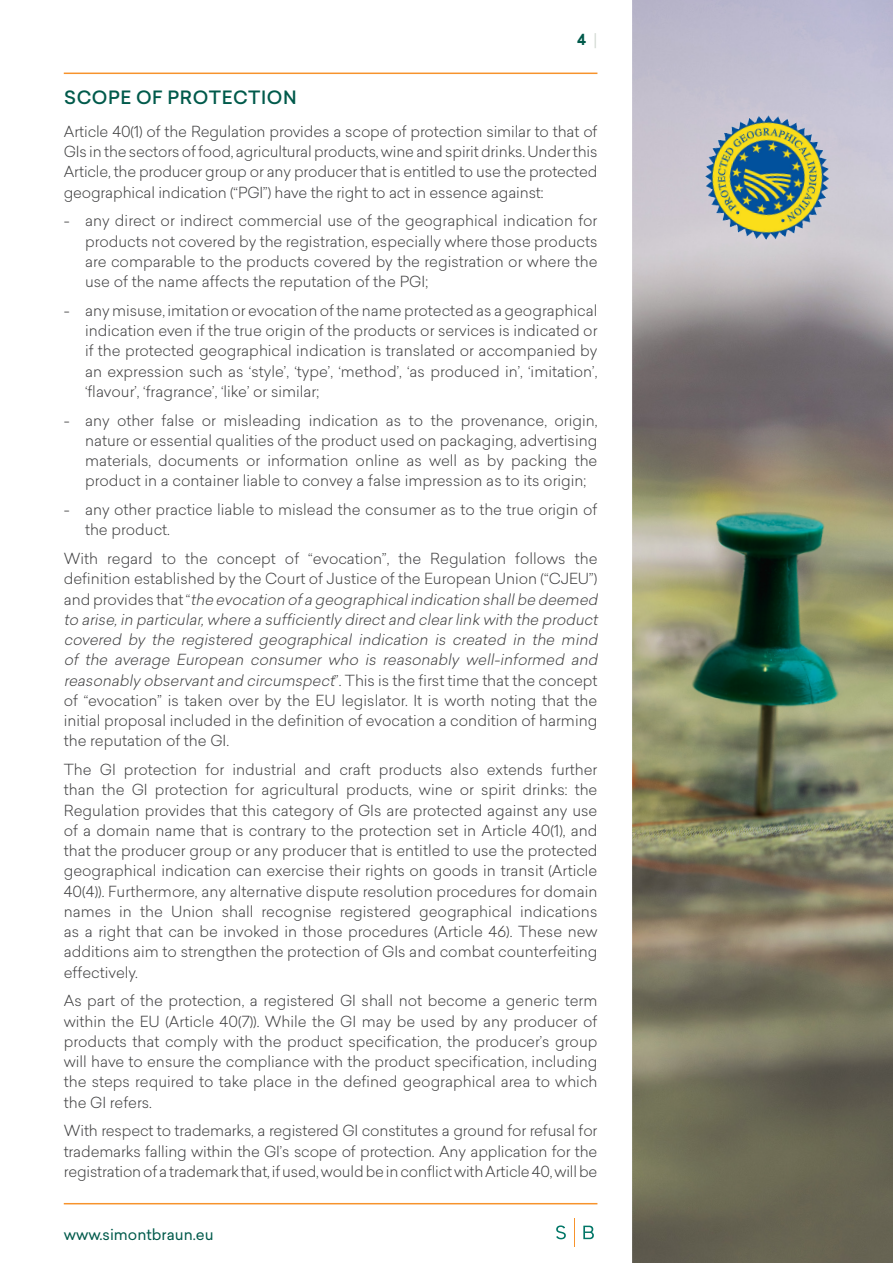
<style>
.page{position:relative;width:893px;height:1263px;background:#fff}
.page>*{position:absolute;margin:0;border:0;box-sizing:border-box;transform-origin:0 0}
.Titre_1_-_green_bold_underlined{font:500 18px "Sailec";letter-spacing:.03em;color:#005a4b}
.Intro{font:300 15px/20.2px "Sailec";color:#3e3e3f;text-align:justify}
.t1{font:15px "Sailec";color:#005a4b}
.t2{font:700 15px "Sailec";color:#005a4b}
.s1{font-family:"Klavika";font-weight:500;color:#d1d7d1}
.s2{font-style:italic}
</style>
<div class="page">
<hr style="left:64px;top:1203px;width:533px;height:1px;background:#f7932c">
<svg style="left:574px;top:1218px;width:1px;height:28px"></svg>
<svg style="left:556px;top:1225px;width:10px;height:14px"></svg>
<svg style="left:583px;top:1225px;width:11px;height:14px"></svg>
<img style="left:632px;top:0;width:261px;height:1263px">
<img style="left:632px;top:55px;width:261px;height:246px">
<hr style="left:64px;top:73px;width:533px;height:1px;background:#f7932c">
<p class="t2" style="left:577px;top:28px;width:22px">4 <span class="s1">|</span></p>
<p class="Titre_1_-_green_bold_underlined" style="left:64px;top:85px;width:234px">SCOPE OF PROTECTION</p>
<p class="Intro" style="left:64px;top:121px;width:535px">Article 40(1) of the Regulation provides a scope of protection similar to that of GIs in the sectors of food, agricultural products, wine and spirit drinks. Under this Article, the producer group or any producer that is entitled to use the protected geographical indication (“PGI”) have the right to act in essence against:</p>
<p class="Intro" style="left:85px;top:210px;width:514px;text-indent:-21px">- any direct or indirect commercial use of the geographical indication for products not covered by the registration, especially where those products are comparable to the products covered by the registration or where the use of the name affects the reputation of the PGI;</p>
<p class="Intro" style="left:85px;top:300px;width:514px;text-indent:-21px">- any misuse, imitation or evocation of the name protected as a geographical indication even if the true origin of the products or services is indicated or if the protected geographical indication is translated or accompanied by an expression such as ‘style’, ‘type’, ‘method’, ‘as produced in’, ‘imitation’, ‘flavour’, ‘fragrance’, ‘like’ or similar;</p>
<p class="Intro" style="left:85px;top:410px;width:514px;text-indent:-21px">- any other false or misleading indication as to the provenance, origin, nature or essential qualities of the product used on packaging, advertising materials, documents or information online as well as by packing the product in a container liable to convey a false impression as to its origin;</p>
<p class="Intro" style="left:85px;top:499px;width:514px;text-indent:-21px">- any other practice liable to mislead the consumer as to the true origin of the product.</p>
<p class="Intro" style="left:64px;top:548px;width:539px;text-align:left">With regard to the concept of “evocation”, the Regulation follows the definition established by the Court of Justice of the European Union (“CJEU”) a n d p r o v i d e s t h a t “<span class="s2">the evocation ofa geographicalindication shallbe deemed to arise,in particular,where a sufficiently directand clearlink with the product covered by the registered geographical indication is created in the mind of the average European consumer who is reasonably well-informed and reasonably observantand circumspect</span>”. T h i s i s t h e fi rst ti m e t h a t t h e c o n c e pt of “evocation” is taken over by the EU legislator. It is worth noting that the initial proposal included in the definition of evocation a condition of harming the reputation of the GI.</p>
<p class="Intro" style="left:64px;top:759px;width:535px">The GI protection for industrial and craft products also extends further than the GI protection for agricultural products, wine or spirit drinks: the Regulation provides that this category of GIs are protected against any use of a domain name that is contrary to the protection set in Article 40(1), and that the producer group or any producer that is entitled to use the protected geographical indication can exercise their rights on goods in transit (Article 40(4)). Furthermore, any alternative dispute resolution procedures for domain names in the Union shall recognise registered geographical indications as a right that can be invoked in those procedures (Article 46). These new additions aim to strengthen the protection of GIs and combat counterfeiting effectively.</p>
<p class="Intro" style="left:64px;top:990px;width:535px">As part of the protection, a registered GI shall not become a generic term within the EU (Article 40(7)). While the GI may be used by any producer of products that comply with the product specification, the producer’s group will have to ensure the compliance with the product specification, including the steps required to take place in the defined geographical area to which the GI refers.</p>
<p class="Intro" style="left:64px;top:1120px;width:535px">With respect to trademarks, a registered GI constitutes a ground for refusal for trademarks falling within the GI’s scope of protection. Any application for the registration of a trademark that, if used, would be in conflict with Article 40, will be</p>
<p class="t1" style="left:64px;top:1223px;width:151px">www.simontbraun.eu</p>
</div>
